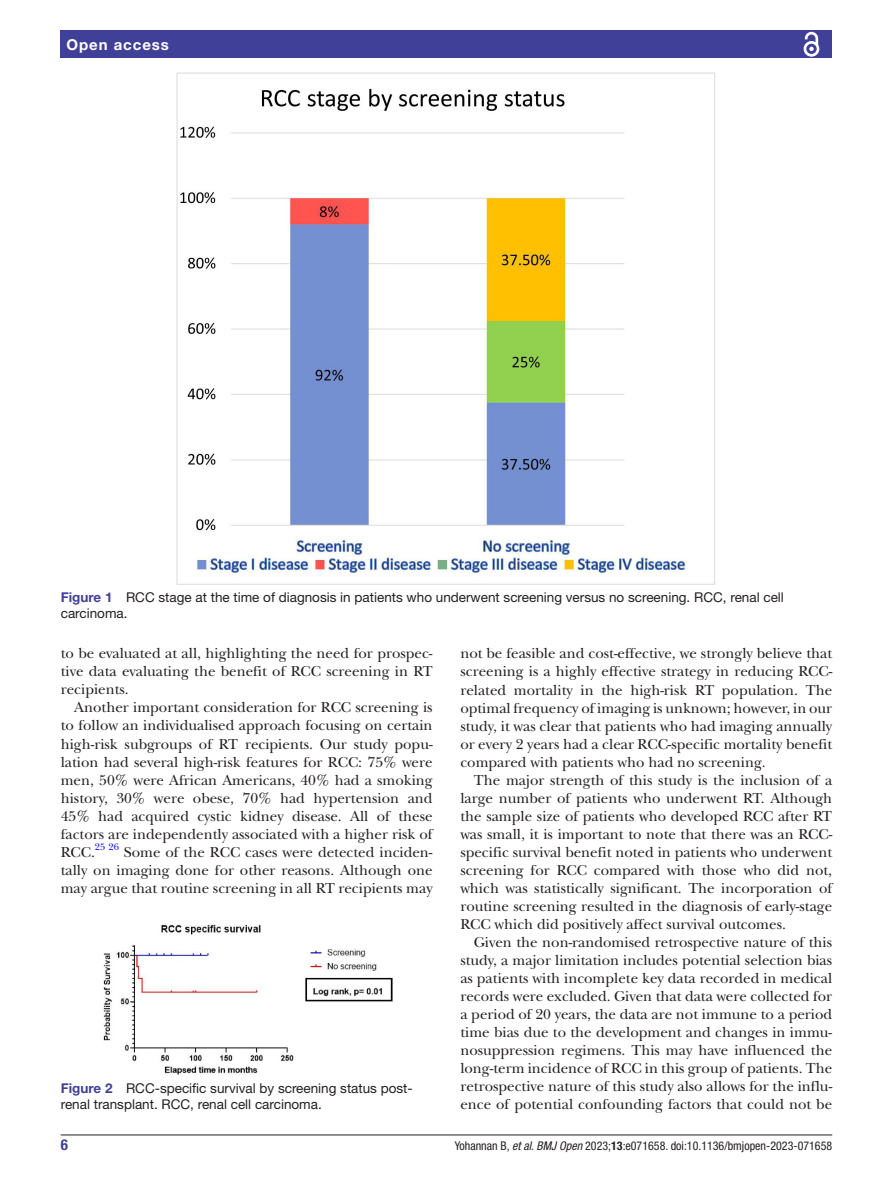
<style>
.page{position:relative;width:893px;height:1191px;background:#fff}
.page>*{position:absolute;margin:0;border:0;box-sizing:border-box;transform-origin:0 0}
.t1{font:15px/18px "New Baskerville";color:#231f20;text-align:justify}
.t2{font:700 15px "Helvetica Neue LT Std";letter-spacing:.065em;color:#fff}
.t3{font:700 condensed 15px "Helvetica Neue LT Std";color:#414099}
.t4{font:13.5px/16.2px "Helvetica Neue LT Std";color:#231f20}
.t5{font:condensed 12px "Helvetica Neue LT Std";color:#231f20}
.s1{font-weight:700;color:#414099}
.s2{font-style:italic}
.s3{font-weight:700}
</style>
<div class="page">
<hr style="left:61px;top:1134px;width:771px;height:1px;background:#231f20">
<div style="left:61px;top:31px;width:771px;height:27px;background:#414099"></div>
<svg style="left:803px;top:31px;width:17px;height:26px"></svg>
<img style="left:176px;top:73px;width:539px;height:511px">
<img style="left:103px;top:924px;width:289px;height:151px">
<p class="t2" style="left:66px;top:35px;width:104px">Open access</p>
<p class="t4" style="left:61px;top:589px;width:725px"><span class="s1">Figure 1</span> RCC stage at the time of diagnosis in patients who underwent screening versus no screening. RCC, renal cell carcinoma.</p>
<p class="t1" style="left:61px;top:644px;width:373px">to be evaluated at all, highlighting the need for prospec&shy;tive data evaluating the benefit of RCC screening in RT recipients.</p>
<p class="t1" style="left:61px;top:698px;width:373px;text-indent:14px">Another important consideration for RCC screening is to follow an individualised approach focusing on certain high-risk subgroups of RT recipients. Our study popu&shy;lation had several high-risk features for RCC: 75% were men, 50% were African Americans, 40% had a smoking history, 30% were obese, 70% had hypertension and 45% had acquired cystic kidney disease. All of these factors are independently associated with a higher risk of RCC.<sup>25</sup> <sup>26</sup> Some of the RCC cases were detected inciden&shy;tally on imaging done for other reasons. Although one may argue that routine screening in all RT recipients may</p>
<p class="t4" style="left:61px;top:1080px;width:354px"><span class="s1">Figure 2</span> RCC-specific survival by screening status post&shy;renal transplant. RCC, renal cell carcinoma.</p>
<p class="t1" style="left:460px;top:644px;width:373px">not be feasible and cost-effective, we strongly believe that screening is a highly effective strategy in reducing RCC&shy;related mortality in the high-risk RT population. The optimal frequency of imaging is unknown; however, in our study, it was clear that patients who had imaging annually or every 2 years had a clear RCC-specific mortality benefit compared with patients who had no screening.</p>
<p class="t1" style="left:460px;top:771px;width:373px;text-indent:14px">The major strength of this study is the inclusion of a large number of patients who underwent RT. Although the sample size of patients who developed RCC after RT was small, it is important to note that there was an RCC&shy;specific survival benefit noted in patients who underwent screening for RCC compared with those who did not, which was statistically significant. The incorporation of routine screening resulted in the diagnosis of early-stage RCC which did positively affect survival outcomes.</p>
<p class="t1" style="left:460px;top:933px;width:373px;text-indent:14px">Given the non-randomised retrospective nature of this study, a major limitation includes potential selection bias as patients with incomplete key data recorded in medical records were excluded. Given that data were collected for a period of 20 years, the data are not immune to a period time bias due to the development and changes in immu&shy;nosuppression regimens. This may have influenced the long-term incidence of RCC in this group of patients. The retrospective nature of this study also allows for the influ&shy;ence of potential confounding factors that could not be</p>
<p class="t3" style="left:61px;top:1135px;width:9px">6</p>
<p class="t5" style="left:455px;top:1138px;width:379px">Yohannan B, <span class="s2">et al</span>. <span class="s2">BMJ Open</span> 2023;<span class="s3">13</span>:e071658. doi:10.1136/bmjopen-2023-071658</p>
</div>
